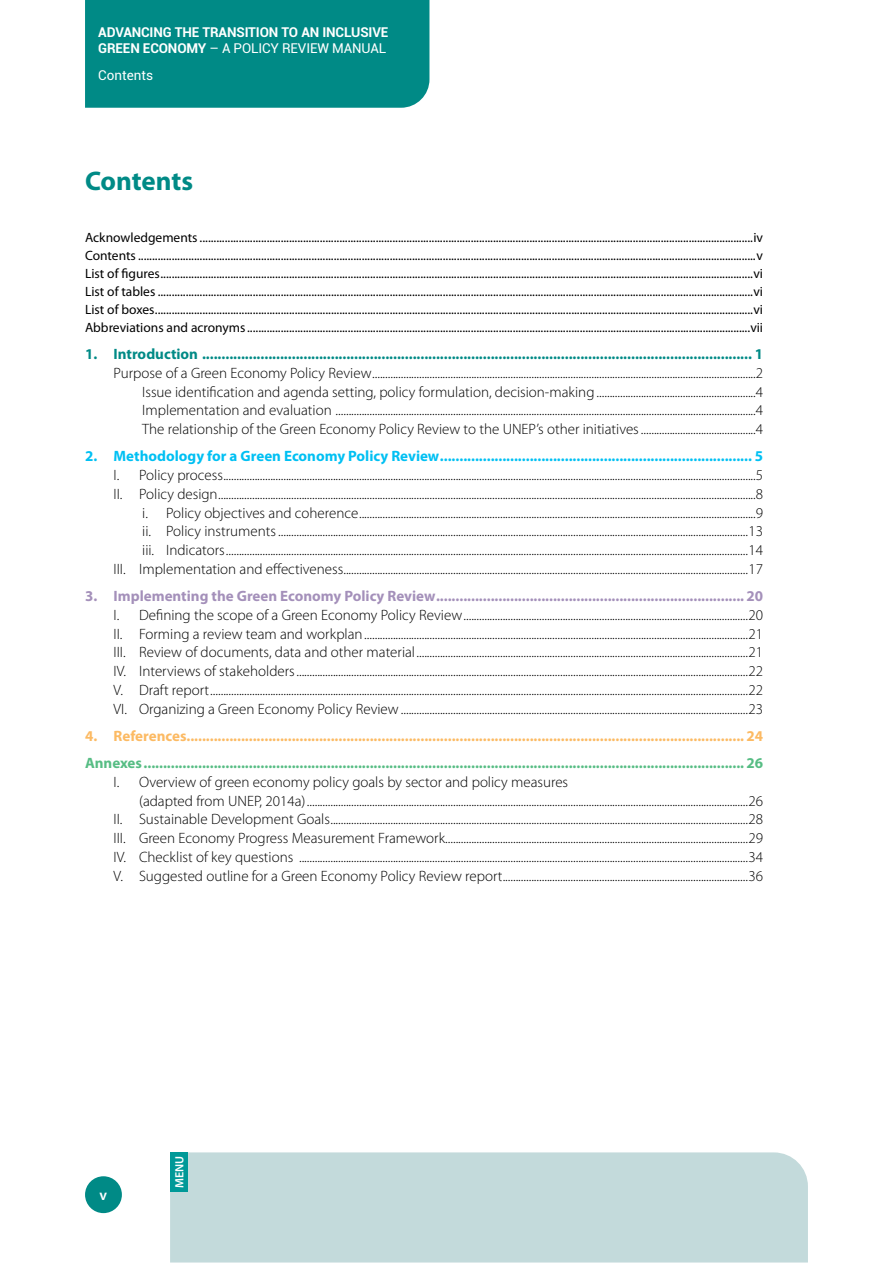
<style>
.page{position:relative;width:893px;height:1263px;background:#fff}
.page>*{position:absolute;margin:0;border:0;box-sizing:border-box;transform-origin:0 0}
.t1{font:700 27px "Myriad Pro";letter-spacing:-.005em;color:#008a86}
.t2{font:300 15px/18.8px "Myriad Pro";color:#000;text-align:justify}
.t3{font:700 15px "Myriad Pro";color:#57bd84}
.t4{font:700 15px "Myriad Pro";color:#fcba63}
.t5{font:700 15px "Myriad Pro";color:#008a86}
.t6{font:700 15px "Myriad Pro";color:#00c0f3}
.t7{font:700 15px "Myriad Pro";color:#a490ba}
.t8{font:600 15px "Myriad Pro";color:#fff}
.t9{font:13.5px/18px "Myriad Pro";color:#000;text-align:justify}
.t10{font:700 13.5px/16.5px "Roboto";letter-spacing:-.01em;color:#fff}
.t11{font:13.5px "Roboto";color:#fff}
.t12{font:600 12px "Myriad Pro";color:#fff}
.s1{font-weight:400}
</style>
<div class="page">
<div style="left:85px;top:0;width:344px;height:108px;background:#008a86"></div>
<div style="left:170px;top:1152px;width:638px;height:110px;background:#c3dadb"></div>
<div style="left:170px;top:1152px;width:18px;height:40px;background:#009998"></div>
<div style="left:85px;top:1176px;width:37px;height:37px;background:#008a86;border-radius:50%"></div>
<p class="t10" style="left:98px;top:23px;width:292px">ADVANCING THE TRANSITION TO AN INCLUSIVE<br>GREEN ECONOMY <span class="s1">– A POLICY REVIEW MANUAL</span></p>
<p class="t11" style="left:98px;top:66px;width:56px">Contents</p>
<h1 class="t1" style="left:85px;top:164px;width:110px">Contents</h1>
<p class="t9" style="left:85px;top:228px;width:680px">Acknowledgements......................................................................................................................................................................................................iv Contents .............................................................................................................................................................................................................................v List of figures....................................................................................................................................................................................................................vi List of tables .....................................................................................................................................................................................................................vi List of boxes......................................................................................................................................................................................................................vi Abbreviations and acronyms....................................................................................................................................................................................vii</p>
<p class="t5" style="left:85px;top:344px;width:679px">1. Introduction ............................................................................................................................................. 1</p>
<p class="t2" style="left:142px;top:363px;width:622px;text-indent:-29px">Purpose of a Green Economy Policy Review...................................................................................................................................................2<br>Issue identification and agenda setting, policy formulation, decision-making .............................................................4<br>Implementation and evaluation .................................................................................................................................................................4<br>The relationship of the Green Economy Policy Review to the UNEP’s other initiatives............................................4</p>
<p class="t6" style="left:85px;top:447px;width:680px">2. Methodology for a Green Economy Policy Review................................................................................ 5</p>
<p class="t2" style="left:114px;top:466px;width:651px;text-align:right">I. Policy process............................................................................................................................................................................................................5<br>II. Policy design..............................................................................................................................................................................................................8 i. Policy objectives and coherence........................................................................................................................................................9<br>ii. Policy instruments....................................................................................................................................................................................13<br>iii. Indicators........................................................................................................................................................................................................14<br>III. Implementation and effectiveness...........................................................................................................................................................17</p>
<p class="t7" style="left:85px;top:586px;width:679px">3. Implementing the Green Economy Policy Review............................................................................... 20</p>
<p class="t2" style="left:114px;top:605px;width:651px">I. Defining the scope of a Green Economy Policy Review.............................................................................................................20<br>II. Forming a review team and workplan...................................................................................................................................................21<br>III. Review of documents, data and other material...............................................................................................................................21<br>IV. Interviews of stakeholders.............................................................................................................................................................................22<br>V. Draft report..............................................................................................................................................................................................................22<br>VI. Organizing a Green Economy Policy Review.....................................................................................................................................23</p>
<p class="t4" style="left:85px;top:726px;width:680px">4. References............................................................................................................................................... 24</p>
<p class="t3" style="left:85px;top:753px;width:680px">Annexes.......................................................................................................................................................... 26</p>
<p class="t2" style="left:114px;top:772px;width:456px">I. Overview of green economy policy goals by sector and policy measures</p>
<p class="t2" style="left:139px;top:791px;width:626px">(adapted from UNEP, 2014a).........................................................................................................................................................................26</p>
<p class="t2" style="left:114px;top:810px;width:651px">II. Sustainable Development Goals................................................................................................................................................................28</p>
<p class="t2" style="left:114px;top:829px;width:651px">III. Green Economy Progress Measurement Framework....................................................................................................................29</p>
<p class="t2" style="left:114px;top:847px;width:651px">IV. Checklist of key questions ............................................................................................................................................................................34</p>
<p class="t2" style="left:114px;top:866px;width:651px">V. Suggested outline for a Green Economy Policy Review report..............................................................................................36</p>
<p class="t8" style="left:100px;top:1186px;width:9px">v</p>
<p class="t12" style="left:172px;top:1188px;width:34px;rotate:-90deg">MENU</p>
</div>
